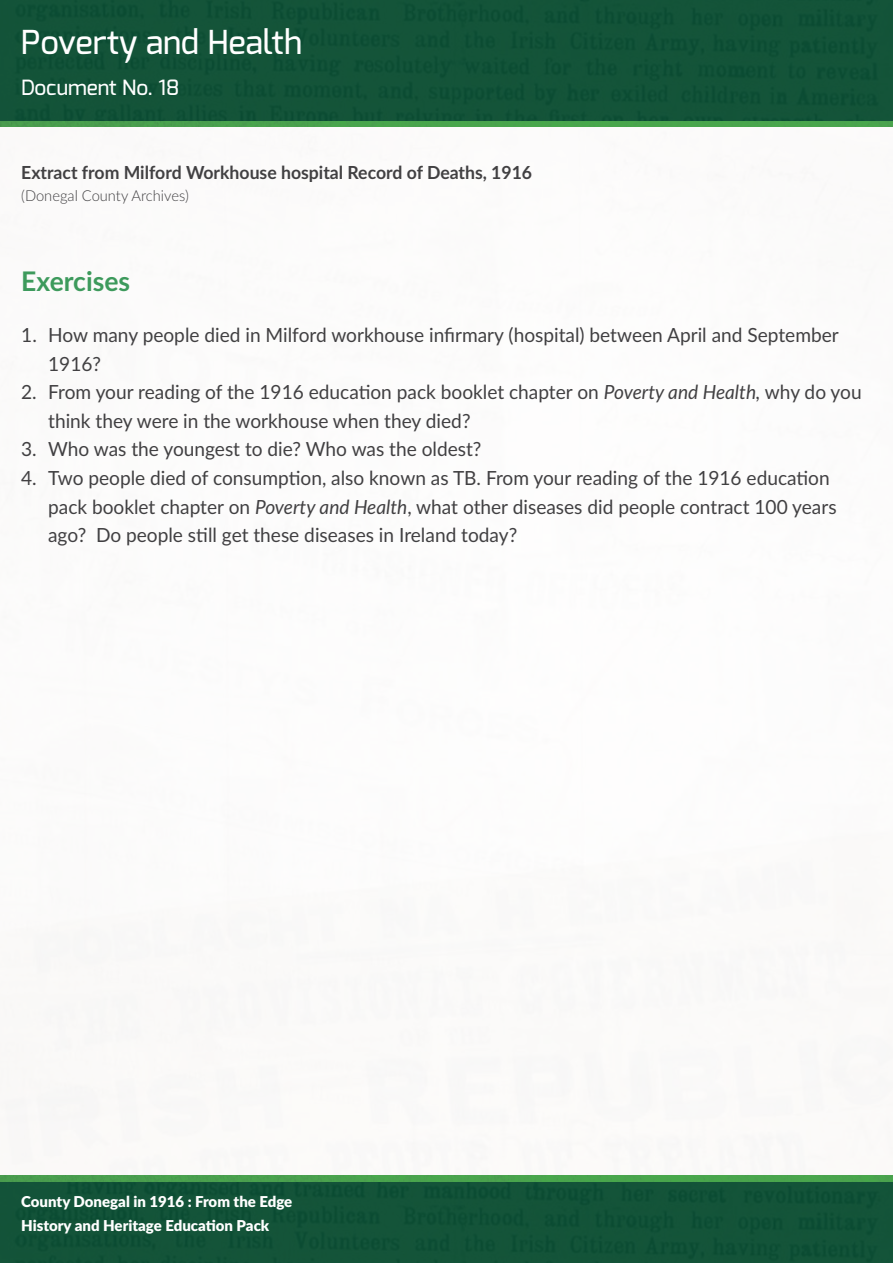
<style>
.page{position:relative;width:893px;height:1263px;background:#fff}
.page>*{position:absolute;margin:0;border:0;box-sizing:border-box;transform-origin:0 0}
.t1{font:500 33px "Exo";color:#fff}
.t2{font:700 27px "Lato";color:#3d9a5c}
.t3{font:500 21px "Exo";color:#fff}
.t4{font:19.5px/28.5px "Lato";color:#414042}
.t5{font:700 18px "Lato";color:#414042}
.t6{font:900 15px/24px "Lato";color:#fff}
.t7{font:300 15px "Lato";color:#414042}
.s1{font-style:italic}
</style>
<div class="page">
<img style="left:0;top:120px;width:893px;height:6px">
<div style="left:0;top:0;width:893px;height:120px;background:#135338"></div>
<div style="left:0;top:1176px;width:893px;height:6px;background:#49a34d"></div>
<div style="left:0;top:1182px;width:893px;height:81px;background:#135338"></div>
<h1 class="t1" style="left:21px;top:21px;width:282px">Poverty and Health</h1>
<p class="t3" style="left:21px;top:74px;width:160px">Document No. 18</p>
<p class="t5" style="left:21px;top:159px;width:512px">Extract from Milford Workhouse hospital Record of Deaths, 1916</p>
<p class="t7" style="left:21px;top:186px;width:169px">(Donegal County Archives)</p>
<h2 class="t2" style="left:21px;top:262px;width:110px">Exercises</h2>
<p class="t4" style="left:48px;top:320px;width:792px;text-indent:-27px">1. How many people died in Milford workhouse infirmary (hospital) between April and September<br>1916?</p>
<p class="t4" style="left:48px;top:377px;width:815px;text-indent:-27px">2. From your reading of the 1916 education pack booklet chapter on <span class="s1">Poverty and Health,</span> why do you think they were in the workhouse when they died?</p>
<p class="t4" style="left:21px;top:434px;width:462px">3. Who was the youngest to die? Who was the oldest?</p>
<p class="t4" style="left:48px;top:463px;width:790px;text-indent:-27px">4. Two people died of consumption, also known as TB. From your reading of the 1916 education pack booklet chapter on <span class="s1">Poverty and Health</span>, what other diseases did people contract 100 years ago? Do people still get these diseases in Ireland today?</p>
<p class="t6" style="left:21px;top:1189px;width:273px">County Donegal in 1916 : From the Edge<br>History and Heritage Education Pack</p>
</div>
